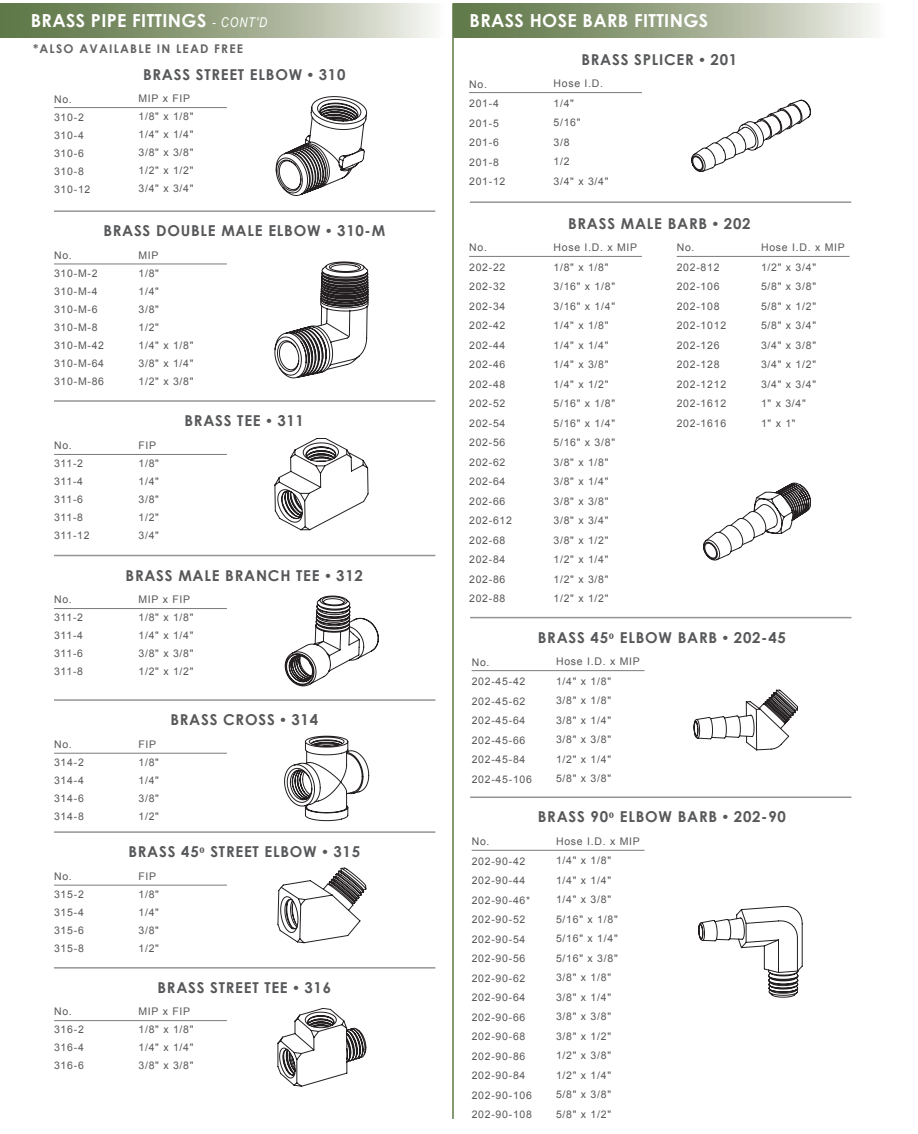
<style>
.page{position:relative;width:918px;height:1134px;background:#fff}
.page>*{position:absolute;margin:0;border:0;box-sizing:border-box;transform-origin:0 0}
.t1{font:700 18px "Century Gothic";letter-spacing:.02em;color:#fff}
.t2{font:700 15px "Century Gothic";letter-spacing:.05em;color:#57585a}
.t3{font:700 12px "Century Gothic";letter-spacing:.1em;color:#636366}
.t4{font:10.5px/19.5px "Arial";letter-spacing:.07em;color:#57585a}
.s1{font-family:"Arial Narrow";font-weight:400;font-style:italic;font-size:13.5px}
.s2{font-family:"Arial"}
.s3{font-family:"Minion Pro"}
</style>
<div class="page">
<hr style="left:452px;top:3px;width:2px;height:1116px;background:#5c7745">
<svg style="left:0;top:4px;width:432px;height:33px;background:#9ba88a"></svg>
<svg style="left:454px;top:4px;width:420px;height:33px;background:#9da98c"></svg>
<hr style="left:54px;top:107px;width:173px;height:1px;background:#7b7b79">
<hr style="left:469px;top:92px;width:173px;height:1px;background:#7b7b79">
<hr style="left:469px;top:256px;width:173px;height:1px;background:#7b7b79">
<hr style="left:677px;top:256px;width:173px;height:1px;background:#7b7b79">
<hr style="left:54px;top:264px;width:173px;height:1px;background:#7b7b79">
<hr style="left:54px;top:454px;width:173px;height:1px;background:#7b7b79">
<hr style="left:54px;top:608px;width:173px;height:1px;background:#7b7b79">
<hr style="left:54px;top:753px;width:173px;height:1px;background:#7b7b79">
<hr style="left:54px;top:885px;width:173px;height:1px;background:#7b7b79">
<hr style="left:472px;top:670px;width:173px;height:1px;background:#7b7b79">
<hr style="left:472px;top:850px;width:173px;height:1px;background:#7b7b79">
<hr style="left:54px;top:1020px;width:173px;height:1px;background:#7b7b79">
<svg style="left:275px;top:96px;width:92px;height:100px"></svg>
<hr style="left:54px;top:210px;width:381px;height:2px;background:#939598">
<hr style="left:470px;top:201px;width:381px;height:2px;background:#939598">
<hr style="left:54px;top:400px;width:381px;height:2px;background:#939598">
<hr style="left:54px;top:555px;width:381px;height:1px;background:#939598">
<hr style="left:54px;top:699px;width:381px;height:2px;background:#939598">
<hr style="left:54px;top:831px;width:381px;height:2px;background:#939598">
<hr style="left:470px;top:617px;width:381px;height:1px;background:#939598">
<hr style="left:470px;top:796px;width:381px;height:2px;background:#939598">
<hr style="left:54px;top:967px;width:381px;height:2px;background:#939598">
<svg style="left:275px;top:262px;width:93px;height:116px"></svg>
<svg style="left:275px;top:438px;width:93px;height:92px"></svg>
<svg style="left:284px;top:596px;width:95px;height:91px"></svg>
<svg style="left:284px;top:735px;width:85px;height:86px"></svg>
<svg style="left:278px;top:868px;width:88px;height:75px"></svg>
<svg style="left:278px;top:1008px;width:88px;height:79px"></svg>
<svg style="left:691px;top:100px;width:120px;height:72px"></svg>
<svg style="left:703px;top:483px;width:108px;height:77px"></svg>
<svg style="left:694px;top:690px;width:104px;height:60px"></svg>
<svg style="left:698px;top:906px;width:105px;height:92px"></svg>
<h1 class="t1" style="left:31px;top:7px;width:238px">BRASS PIPE FITTINGS <span class="s1">- CONT'D</span></h1>
<h1 class="t1" style="left:470px;top:7px;width:240px">BRASS HOSE BARB FITTINGS</h1>
<p class="t3" style="left:33px;top:39px;width:212px">*ALSO AVAILABLE IN LEAD FREE</p>
<p class="t4" style="left:54px;top:90px;width:38px;line-height:18px">No.<br>310-2<br>310-4<br>310-6<br>310-8<br>310-12</p>
<h2 class="t2" style="left:143px;top:64px;width:204px">BRASS STREET ELBOW <span class="s2">•</span> 310</h2>
<p class="t4" style="left:138px;top:90px;width:57px;line-height:18px">MIP x FIP<br>1/8" x 1/8"<br>1/4" x 1/4"<br>3/8" x 3/8"<br>1/2" x 1/2"<br>3/4" x 3/4"</p>
<h2 class="t2" style="left:103px;top:220px;width:283px">BRASS DOUBLE MALE ELBOW <span class="s2">•</span> 310-M</h2>
<p class="t4" style="left:54px;top:246px;width:52px;line-height:18px">No.<br>310-M-2<br>310-M-4<br>310-M-6<br>310-M-8<br>310-M-42<br>310-M-64<br>310-M-86</p>
<p class="t4" style="left:54px;top:437px;width:37px;line-height:18px">No.<br>311-2<br>311-4<br>311-6<br>311-8<br>311-12</p>
<p class="t4" style="left:54px;top:591px;width:31px;line-height:18px">No.<br>311-2<br>311-4<br>311-6<br>311-8</p>
<p class="t4" style="left:54px;top:736px;width:31px;line-height:18px">No.<br>314-2<br>314-4<br>314-6<br>314-8</p>
<p class="t4" style="left:54px;top:867px;width:31px;line-height:18px">No.<br>315-2<br>315-4<br>315-6<br>315-8</p>
<p class="t4" style="left:54px;top:1003px;width:31px;line-height:18px">No.<br>316-2<br>316-4<br>316-6</p>
<p class="t4" style="left:138px;top:246px;width:57px;line-height:18px">MIP<br>1/8"<br>1/4"<br>3/8"<br>1/2"<br>1/4" x 1/8"<br>3/8" x 1/4"<br>1/2" x 3/8"</p>
<p class="t4" style="left:138px;top:437px;width:22px;line-height:18px">FIP<br>1/8"<br>1/4"<br>3/8"<br>1/2"<br>3/4"</p>
<h2 class="t2" style="left:185px;top:409px;width:121px">BRASS TEE <span class="s2">•</span> 311</h2>
<h2 class="t2" style="left:126px;top:564px;width:239px">BRASS MALE BRANCH TEE <span class="s2">•</span> 312</h2>
<p class="t4" style="left:138px;top:590px;width:57px;line-height:18px">MIP x FIP<br>1/8" x 1/8"<br>1/4" x 1/4"<br>3/8" x 3/8"<br>1/2" x 1/2"</p>
<p class="t4" style="left:138px;top:735px;width:22px;line-height:18px">FIP<br>1/8"<br>1/4"<br>3/8"<br>1/2"</p>
<h2 class="t2" style="left:170px;top:708px;width:149px">BRASS CROSS <span class="s2">•</span> 314</h2>
<h2 class="t2" style="left:128px;top:840px;width:233px">BRASS 45<span class="s3">0</span> STREET ELBOW <span class="s2">•</span> 315</h2>
<p class="t4" style="left:138px;top:867px;width:22px;line-height:18px">FIP<br>1/8"<br>1/4"<br>3/8"<br>1/2"</p>
<h2 class="t2" style="left:157px;top:976px;width:175px">BRASS STREET TEE <span class="s2">•</span> 316</h2>
<p class="t4" style="left:138px;top:1003px;width:57px;line-height:18px">MIP x FIP<br>1/8" x 1/8"<br>1/4" x 1/4"<br>3/8" x 3/8"</p>
<p class="t4" style="left:469px;top:74px;width:38px">No.<br>201-4<br>201-5<br>201-6<br>201-8<br>201-12</p>
<h2 class="t2" style="left:581px;top:49px;width:157px">BRASS SPLICER <span class="s2">•</span> 201</h2>
<p class="t4" style="left:553px;top:74px;width:57px">Hose I.D.<br>1/4"<br>5/16"<br>3/8<br>1/2<br>3/4" x 3/4"</p>
<h2 class="t2" style="left:568px;top:212px;width:184px">BRASS MALE BARB <span class="s2">•</span> 202</h2>
<p class="t4" style="left:553px;top:238px;width:85px">Hose I.D. x MIP<br>1/8" x 1/8"<br>3/16" x 1/8"<br>3/16" x 1/4"<br>1/4" x 1/8"<br>1/4" x 1/4"<br>1/4" x 3/8"<br>1/4" x 1/2"<br>5/16" x 1/8"<br>5/16" x 1/4"<br>5/16" x 3/8"<br>3/8" x 1/8"<br>3/8" x 1/4"<br>3/8" x 3/8"<br>3/8" x 3/4"<br>3/8" x 1/2"<br>1/2" x 1/4"<br>1/2" x 3/8"<br>1/2" x 1/2"</p>
<p class="t4" style="left:761px;top:238px;width:85px">Hose I.D. x MIP<br>1/2" x 3/4"<br>5/8" x 3/8"<br>5/8" x 1/2"<br>5/8" x 3/4"<br>3/4" x 3/8"<br>3/4" x 1/2"<br>3/4" x 3/4"<br>1" x 3/4"<br>1" x 1"</p>
<p class="t4" style="left:469px;top:238px;width:44px">No.<br>202-22<br>202-32<br>202-34<br>202-42<br>202-44<br>202-46<br>202-48<br>202-52<br>202-54<br>202-56<br>202-62<br>202-64<br>202-66<br>202-612<br>202-68<br>202-84<br>202-86<br>202-88</p>
<p class="t4" style="left:677px;top:238px;width:51px">No.<br>202-812<br>202-106<br>202-108<br>202-1012<br>202-126<br>202-128<br>202-1212<br>202-1612<br>202-1616</p>
<h2 class="t2" style="left:538px;top:626px;width:250px">BRASS 45<span class="s3">0</span> ELBOW BARB <span class="s2">•</span> 202-45</h2>
<p class="t4" style="left:472px;top:652px;width:62px">No.<br>202-45-42<br>202-45-62<br>202-45-64<br>202-45-66<br>202-45-84<br>202-45-106</p>
<p class="t4" style="left:556px;top:652px;width:85px">Hose I.D. x MIP<br>1/4" x 1/8"<br>3/8" x 1/8"<br>3/8" x 1/4"<br>3/8" x 3/8"<br>1/2" x 1/4"<br>5/8" x 3/8"</p>
<h2 class="t2" style="left:538px;top:806px;width:250px">BRASS 90<span class="s3">0</span> ELBOW BARB <span class="s2">•</span> 202-90</h2>
<p class="t4" style="left:472px;top:832px;width:62px">No.<br>202-90-42<br>202-90-44<br>202-90-46*<br>202-90-52<br>202-90-54<br>202-90-56<br>202-90-62<br>202-90-64<br>202-90-66<br>202-90-68<br>202-90-86<br>202-90-84<br>202-90-106<br>202-90-108</p>
<p class="t4" style="left:556px;top:832px;width:85px">Hose I.D. x MIP<br>1/4" x 1/8"<br>1/4" x 1/4"<br>1/4" x 3/8"<br>5/16" x 1/8"<br>5/16" x 1/4"<br>5/16" x 3/8"<br>3/8" x 1/8"<br>3/8" x 1/4"<br>3/8" x 3/8"<br>3/8" x 1/2"<br>1/2" x 3/8"<br>1/2" x 1/4"<br>5/8" x 3/8"<br>5/8" x 1/2"</p>
</div>
